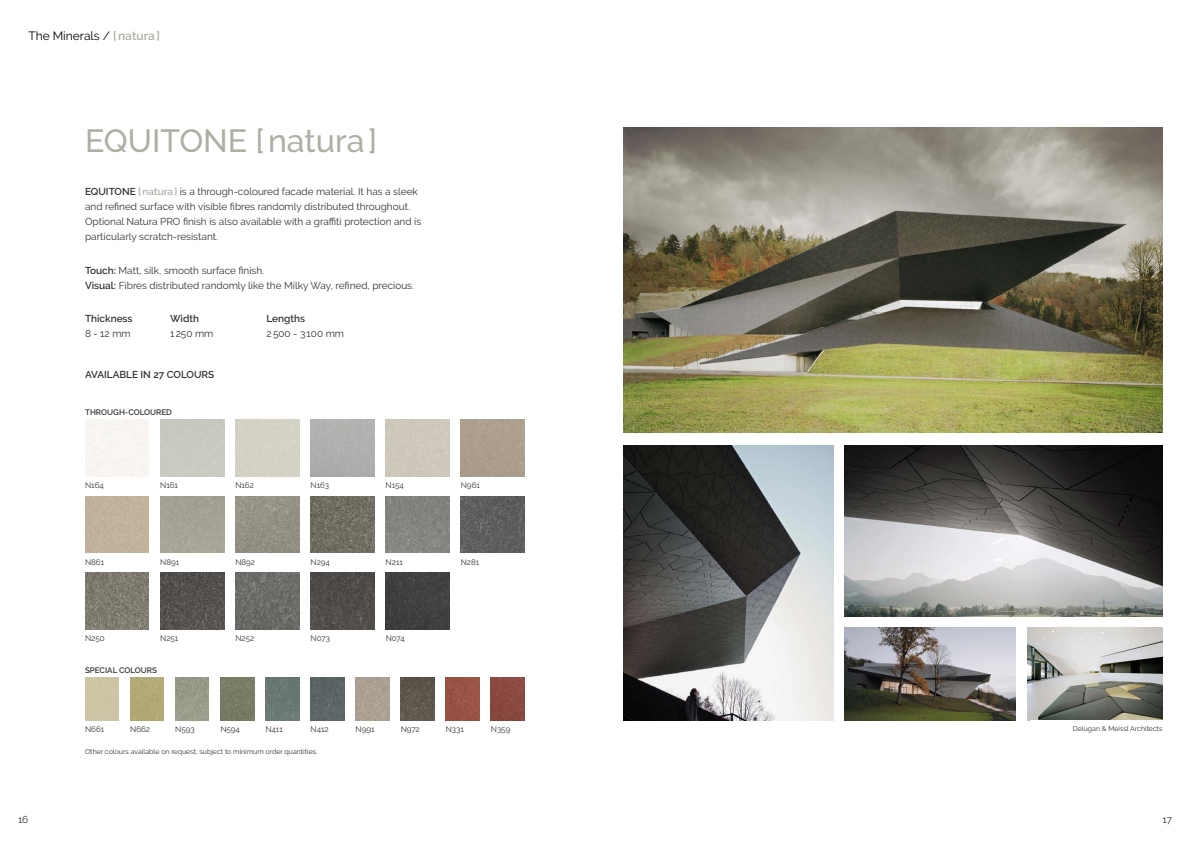
<style>
.page{position:relative;width:1191px;height:842px;background:#fff}
.page>*{position:absolute;margin:0;border:0;box-sizing:border-box;transform-origin:0 0}
.t1{font:500 32px "Raleway";color:#b0aea3}
.t2{font:12px "Raleway";color:#000}
.t3{font:10px/15px "Raleway";color:#353332}
.t4{font:600 10px "Raleway";color:#353332}
.t5{font:8px "Raleway";color:#353332}
.t6{font:600 8px "Raleway";color:#353332}
.t7{font:7px "Raleway";color:#353332}
.s1{font-weight:600;color:#b0aea3}
.s2{font-weight:600}
</style>
<div class="page">
<img style="left:624px;top:445px;width:209px;height:275px">
<img style="left:845px;top:445px;width:317px;height:171px">
<img style="left:845px;top:627px;width:171px;height:93px">
<img style="left:1027px;top:627px;width:135px;height:93px">
<img style="left:130px;top:677px;width:34px;height:43px">
<img style="left:175px;top:677px;width:34px;height:43px">
<img style="left:220px;top:677px;width:34px;height:43px">
<img style="left:265px;top:677px;width:34px;height:43px">
<img style="left:310px;top:677px;width:34px;height:43px">
<img style="left:355px;top:677px;width:34px;height:43px">
<img style="left:401px;top:677px;width:33px;height:43px">
<img style="left:446px;top:677px;width:33px;height:43px">
<img style="left:491px;top:677px;width:33px;height:43px">
<img style="left:461px;top:496px;width:63px;height:57px">
<img style="left:386px;top:496px;width:63px;height:57px">
<img style="left:235px;top:573px;width:64px;height:56px">
<img style="left:235px;top:496px;width:64px;height:57px">
<img style="left:85px;top:573px;width:64px;height:56px">
<img style="left:310px;top:496px;width:64px;height:57px">
<div style="left:160px;top:496px;width:64px;height:57px;background:#a5a296"></div>
<img style="left:160px;top:573px;width:64px;height:56px">
<img style="left:311px;top:573px;width:63px;height:56px">
<img style="left:386px;top:573px;width:63px;height:56px">
<div style="left:386px;top:420px;width:63px;height:56px;background:#cec8bc"></div>
<div style="left:85px;top:496px;width:64px;height:57px;background:#c2b19d"></div>
<div style="left:461px;top:420px;width:63px;height:56px;background:#ad9e8b"></div>
<img style="left:624px;top:128px;width:538px;height:304px">
<p class="t2" style="left:28px;top:28px;width:133px">The Minerals / <span class="s1">[natura]</span></p>
<h1 class="t1" style="left:85px;top:122px;width:293px">EQUITONE [natura]</h1>
<p class="t3" style="left:85px;top:184px;width:338px"><span class="s2">EQUITONE</span> <span class="s1">[natura]</span> is a through-coloured facade material. It has a sleek and refined surface with visible fibres randomly distributed throughout.<br>Optional Natura PRO finish is also available with a graffiti protection and is particularly scratch-resistant.</p>
<p class="t3" style="left:85px;top:263px;width:330px"><span class="s2">Touch:</span> Matt, silk, smooth surface finish.<br><span class="s2">Visual:</span> Fibres distributed randomly like the Milky Way, refined, precious.</p>
<p class="t4" style="left:85px;top:313px;width:49px">Thickness</p>
<p class="t4" style="left:170px;top:313px;width:30px">Width</p>
<p class="t4" style="left:266px;top:313px;width:40px">Lengths</p>
<p class="t3" style="left:85px;top:326px;width:47px">8 - 12 mm</p>
<p class="t3" style="left:170px;top:326px;width:45px">1250 mm</p>
<p class="t3" style="left:266px;top:326px;width:79px">2500 - 3100 mm</p>
<p class="t4" style="left:85px;top:369px;width:131px">AVAILABLE IN 27 COLOURS</p>
<p class="t6" style="left:85px;top:408px;width:88px">THROUGH-COLOURED</p>
<p class="t5" style="left:160px;top:481px;width:19px">N161</p>
<p class="t5" style="left:85px;top:481px;width:20px">N164</p>
<p class="t5" style="left:386px;top:481px;width:20px">N154</p>
<p class="t5" style="left:235px;top:481px;width:20px">N162</p>
<p class="t5" style="left:310px;top:481px;width:20px">N163</p>
<p class="t5" style="left:85px;top:557px;width:21px">N861</p>
<p class="t5" style="left:85px;top:634px;width:21px">N250</p>
<p class="t5" style="left:160px;top:557px;width:21px">N891</p>
<p class="t5" style="left:310px;top:557px;width:21px">N294</p>
<p class="t5" style="left:235px;top:557px;width:21px">N892</p>
<p class="t5" style="left:386px;top:557px;width:19px">N211</p>
<p class="t5" style="left:160px;top:634px;width:20px">N251</p>
<p class="t5" style="left:311px;top:634px;width:21px">N073</p>
<p class="t5" style="left:386px;top:634px;width:21px">N074</p>
<p class="t5" style="left:235px;top:634px;width:20px">N252</p>
<p class="t6" style="left:85px;top:666px;width:74px">SPECIAL COLOURS</p>
<p class="t5" style="left:461px;top:481px;width:21px">N961</p>
<p class="t5" style="left:461px;top:557px;width:20px">N281</p>
<p class="t5" style="left:85px;top:724px;width:21px">N661</p>
<p class="t5" style="left:130px;top:724px;width:21px">N662</p>
<p class="t5" style="left:175px;top:724px;width:21px">N593</p>
<p class="t5" style="left:220px;top:724px;width:21px">N594</p>
<p class="t5" style="left:265px;top:724px;width:19px">N411</p>
<p class="t5" style="left:310px;top:724px;width:20px">N412</p>
<p class="t5" style="left:355px;top:724px;width:20px">N991</p>
<p class="t5" style="left:401px;top:724px;width:21px">N972</p>
<p class="t5" style="left:446px;top:724px;width:20px">N331</p>
<p class="t5" style="left:491px;top:724px;width:21px">N359</p>
<p class="t7" style="left:85px;top:747px;width:234px">Other colours available on request, subject to minimum order quantities.</p>
<p class="t7" style="left:1072px;top:724px;width:91px">Delugan &amp; Meissl Architects</p>
<p class="t3" style="left:18px;top:812px;width:12px">16</p>
<p class="t3" style="left:1162px;top:812px;width:11px">17</p>
</div>
